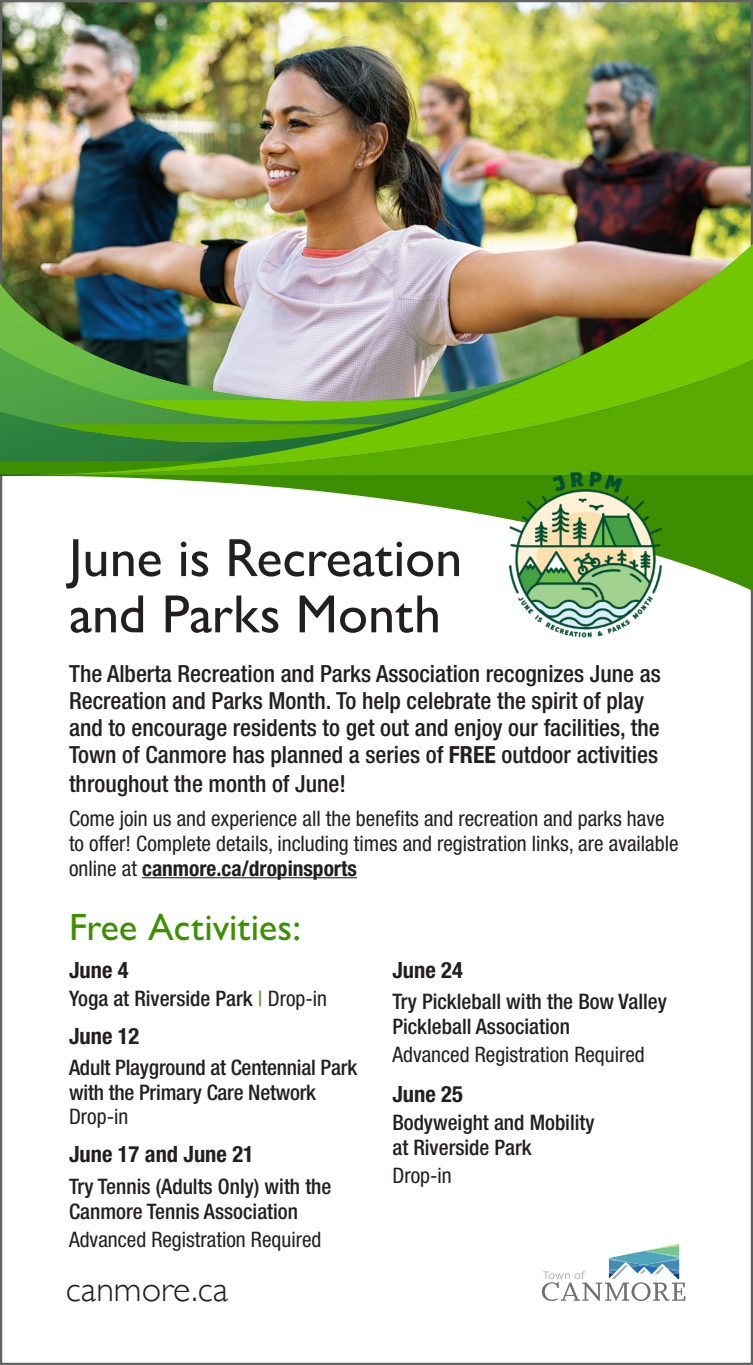
<style>
.page{position:relative;width:753px;height:1365px;background:#fff}
.page>*{position:absolute;margin:0;border:0;box-sizing:border-box;transform-origin:0 0}
.t1{font:500 54px/56.2px "Gill Sans Nova";color:#231f20}
.t2{font:500 38.25px "Gill Sans Nova";color:#3d8f00}
.t3{font:300 36px "Gill Sans";color:#231f20}
.t4{font:500 condensed 23.62px/27px "Helvetica Neue LT Std";color:#231f20}
.t5{font:700 condensed 22.5px "Helvetica Neue LT Std";color:#231f20}
.t6{font:500 condensed 21.38px/24.8px "Helvetica Neue LT Std";color:#231f20}
.t7{font:condensed 21.38px/24.8px "Helvetica Neue LT Std";color:#231f20}
.s1{font-weight:700}
.s2{font-weight:400;color:#3d8f00}
.s3{font-weight:400}
</style>
<div class="page">
<img style="left:3px;top:3px;width:747px;height:281px">
<svg style="left:542px;top:1244px;width:143px;height:57px"></svg>
<hr style="left:142px;top:877px;width:215px;height:1px;background:#231f20">
<img style="left:5px;top:244px;width:748px;height:115px">
<svg style="left:0;top:359px;width:753px;height:116px;background:#62a829"></svg>
<svg style="left:0;top:475px;width:753px;height:116px"></svg>
<img style="left:497px;top:470px;width:176px;height:168px">
<p class="t1" style="left:69px;top:529px;width:394px">June is Recreation and Parks Month</p>
<p class="t4" style="left:69px;top:659px;width:593px">The Alberta Recreation and Parks Association recognizes June as Recreation and Parks Month. To help celebrate the spirit of play and to encourage residents to get out and enjoy our facilities, the Town of Canmore has planned a series of <span class="s1">FREE</span> outdoor activities</p>
<p class="t4" style="left:69px;top:770px;width:278px">throughout the month of June!</p>
<p class="t7" style="left:69px;top:806px;width:611px">Come join us and experience all the benefits and recreation and parks have to offer! Complete details, including times and registration links, are available online at <span class="s1">canmore.ca/dropinsports</span></p>
<p class="t2" style="left:69px;top:904px;width:233px">Free Activities:</p>
<p class="t5" style="left:69px;top:956px;width:61px">June 4</p>
<p class="t6" style="left:69px;top:985px;width:259px">Yoga at Riverside Park <span class="s2">|</span> <span class="s3">Drop-in</span></p>
<p class="t5" style="left:69px;top:1022px;width:72px">June 12</p>
<p class="t6" style="left:69px;top:1054px;width:290px">Adult Playground at Centennial Park with the Primary Care Network<br><span class="s3">Drop-in</span></p>
<p class="t5" style="left:69px;top:1141px;width:186px">June 17 and June 21</p>
<p class="t6" style="left:69px;top:1173px;width:264px">Try Tennis (Adults Only) with the<br>Canmore Tennis Association</p>
<p class="t7" style="left:69px;top:1226px;width:254px">Advanced Registration Required</p>
<p class="t3" style="left:66px;top:1261px;width:164px">canmore.ca</p>
<p class="t5" style="left:392px;top:956px;width:72px">June 24</p>
<p class="t6" style="left:392px;top:988px;width:276px">Try Pickleball with the Bow Valley<br>Pickleball Association</p>
<p class="t7" style="left:392px;top:1041px;width:254px">Advanced Registration Required</p>
<p class="t5" style="left:392px;top:1080px;width:72px">June 25</p>
<p class="t6" style="left:392px;top:1110px;width:204px">Bodyweight and Mobility at Riverside Park</p>
<p class="t7" style="left:392px;top:1163px;width:61px">Drop-in</p>
</div>
